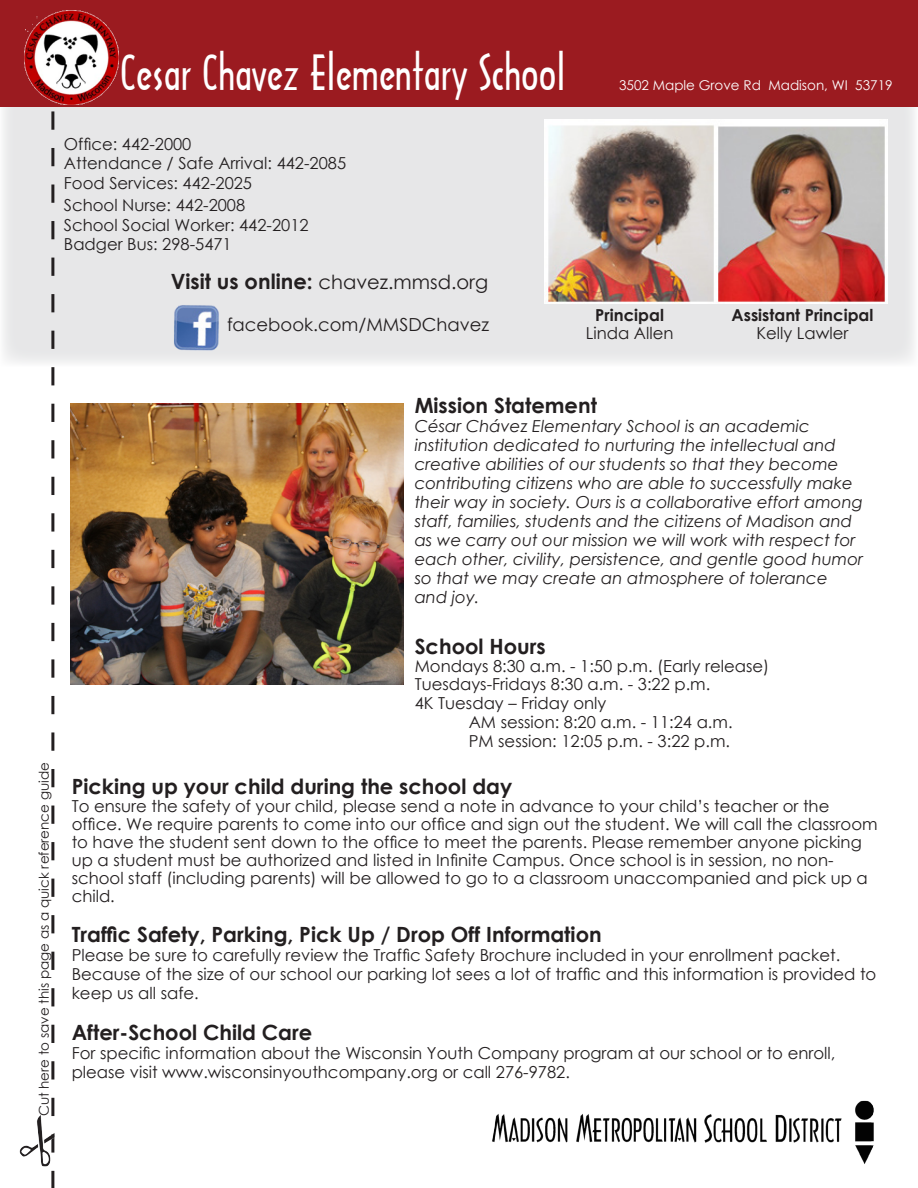
<style>
.page{position:relative;width:918px;height:1188px;background:#fff}
.page>*{position:absolute;margin:0;border:0;box-sizing:border-box;transform-origin:0 0}
.t1{font:46.5px "Arcitectura";color:#fff}
.Body{font:700 21px "Century Gothic";color:#231f20}
.Body-2{font:19.5px "Century Gothic";color:#231f20}
.t2{font:18px "Century Gothic";color:#231f20}
.Body-3{font:16.5px/18px "Century Gothic";color:#231f20}
.t3{font:italic 16.5px/19px "Century Gothic";color:#231f20}
.Body-4{font:700 16.5px "Century Gothic";color:#231f20}
.Body-5{font:13.5px "Century Gothic";color:#231f20}
.t4{font:13.5px "Century Gothic";color:#fff}
.s1{font-weight:700;font-size:21px}
</style>
<div class="page">
<div style="left:0;top:80px;width:918px;height:286px;background:#e7e7e8"></div>
<div style="left:0;top:0;width:918px;height:106px;background:#9b1b20"></div>
<img style="left:492px;top:1100px;width:382px;height:64px">
<img style="left:174px;top:305px;width:45px;height:46px">
<img style="left:25px;top:10px;width:94px;height:95px">
<svg style="left:51px;top:111px;width:3px;height:1077px"></svg>
<img style="left:19px;top:1111px;width:35px;height:59px">
<img style="left:544px;top:119px;width:344px;height:185px">
<img style="left:70px;top:404px;width:334px;height:280px">
<p class="t1" style="left:120px;top:50px;width:447px">Cesar Chavez Elementary School</p>
<p class="Body-3" style="left:64px;top:134px;width:129px">Office: 442-2000</p>
<p class="Body-3" style="left:64px;top:154px;width:284px">Attendance / Safe Arrival: 442-2085</p>
<p class="Body-3" style="left:64px;top:174px;width:190px">Food Services: 442-2025</p>
<p class="Body-3" style="left:64px;top:196px;width:183px">School Nurse: 442-2008</p>
<p class="Body-3" style="left:64px;top:215px;width:246px">School Social Worker: 442-2012</p>
<p class="Body-3" style="left:64px;top:235px;width:169px">Badger Bus: 298-5471</p>
<p class="Body-2" style="left:171px;top:268px;width:319px"><span class="s1">Visit us online:</span> chavez.mmsd.org</p>
<p class="t2" style="left:227px;top:312px;width:264px">facebook.com/MMSDChavez</p>
<p class="t4" style="left:619px;top:76px;width:275px">3502 Maple Grove Rd Madison, WI 53719</p>
<p class="Body-4" style="left:595px;top:302px;width:70px">Principal</p>
<p class="Body-3" style="left:586px;top:324px;width:89px">Linda Allen</p>
<p class="Body-4" style="left:732px;top:302px;width:143px">Assistant Principal</p>
<p class="Body-3" style="left:756px;top:324px;width:94px">Kelly Lawler</p>
<p class="Body-5" style="left:34px;top:1116px;width:355px;rotate:-90deg">Cut here to save this page as a quick reference guide</p>
<p class="Body" style="left:415px;top:389px;width:184px">Mission Statement</p>
<p class="t3" style="left:415px;top:416px;width:450px">César Chávez Elementary School is an academic institution dedicated to nurturing the intellectual and creative abilities of our students so that they become contributing citizens who are able to successfully make their way in society. Ours is a collaborative effort among staff, families, students and the citizens of Madison and as we carry out our mission we will work with respect for each other, civility, persistence, and gentle good humor so that we may create an atmosphere of tolerance and joy.</p>
<p class="Body" style="left:415px;top:631px;width:133px">School Hours</p>
<p class="Body-3" style="left:415px;top:657px;width:356px">Mondays 8:30 a.m. - 1:50 p.m. (Early release)</p>
<p class="Body-3" style="left:415px;top:675px;width:297px">Tuesdays-Fridays 8:30 a.m. - 3:22 p.m.</p>
<p class="Body-3" style="left:415px;top:694px;width:193px">4K Tuesday – Friday only</p>
<p class="Body-3" style="left:469px;top:713px;width:265px">AM session: 8:20 a.m. - 11:24 a.m.</p>
<p class="Body-3" style="left:469px;top:732px;width:263px">PM session: 12:05 p.m. - 3:22 p.m.</p>
<p class="Body" style="left:72px;top:770px;width:442px">Picking up your child during the school day</p>
<p class="Body-3" style="left:72px;top:796px;width:807px">To ensure the safety of your child, please send a note in advance to your child’s teacher or the office. We require parents to come into our office and sign out the student. We will call the classroom to have the student sent down to the office to meet the parents. Please remember anyone picking up a student must be authorized and listed in Infinite Campus. Once school is in session, no non&shy;school staff (including parents) will be allowed to go to a classroom unaccompanied and pick up a child.</p>
<p class="Body" style="left:72px;top:918px;width:532px">Traffic Safety, Parking, Pick Up / Drop Off Information</p>
<p class="Body-3" style="left:72px;top:945px;width:806px;line-height:19px">Please be sure to carefully review the Traffic Safety Brochure included in your enrollment packet.<br>Because of the size of our school our parking lot sees a lot of traffic and this information is provided to keep us all safe.</p>
<p class="Body" style="left:72px;top:1017px;width:242px">After-School Child Care</p>
<p class="Body-3" style="left:72px;top:1044px;width:765px;line-height:19px">For specific information about the Wisconsin Youth Company program at our school or to enroll, please visit www.wisconsinyouthcompany.org or call 276-9782.</p>
</div>
